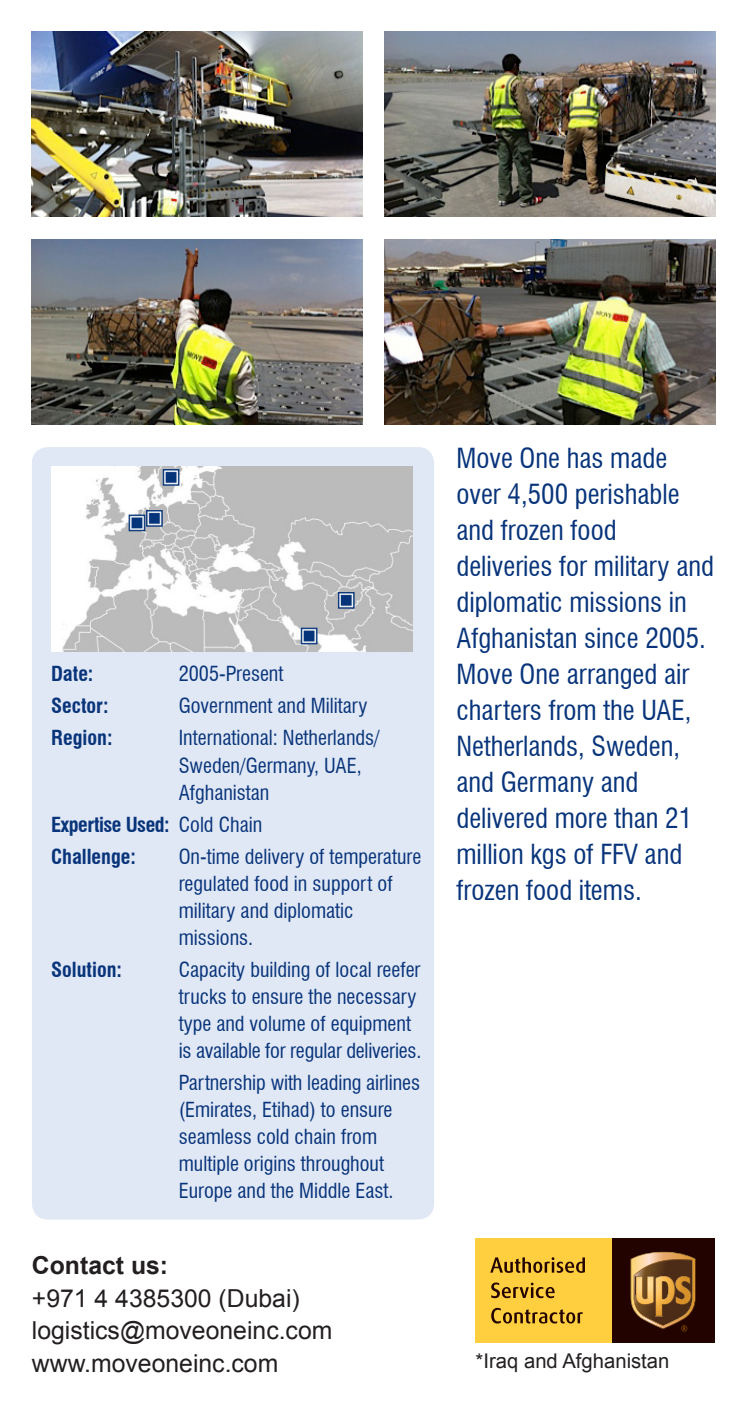
<style>
.page{position:relative;width:747px;height:1404px;background:#fff}
.page>*{position:absolute;margin:0;border:0;box-sizing:border-box;transform-origin:0 0}
.t1{font:condensed 27px/36px "Swiss 721 BT";color:#08347b}
.t2{font:24.75px "Arial";color:#231f20}
.t3{font:700 24.75px "Arial";color:#231f20}
.t4{font:condensed 20.25px/27px "Swiss 721 BT";color:#08347b}
.t5{font:700 condensed 20.25px "Swiss 721 BT";color:#08347b}
.t6{font:700 condensed 20.25px "Swiss 721 BT";letter-spacing:-.025em;color:#08347b}
.t7{font:20.25px "Arial";color:#231f20}
.s1{font-weight:400}
</style>
<div class="page">
<img style="left:32px;top:32px;width:330px;height:185px">
<img style="left:32px;top:239px;width:330px;height:185px">
<img style="left:385px;top:32px;width:329px;height:185px">
<img style="left:385px;top:239px;width:329px;height:185px">
<div style="left:475px;top:1237px;width:239px;height:105px;background:#ffcf3f"></div>
<div style="left:612px;top:1238px;width:102px;height:104px;background:#230300"></div>
<svg style="left:630px;top:1251px;width:65px;height:80px"></svg>
<svg style="left:490px;top:1257px;width:94px;height:15px"></svg>
<svg style="left:491px;top:1282px;width:63px;height:15px"></svg>
<svg style="left:491px;top:1307px;width:91px;height:16px"></svg>
<div style="left:32px;top:447px;width:402px;height:772px;background:#e1e8f5;border-radius:16px"></div>
<img style="left:51px;top:466px;width:361px;height:185px">
<p class="t5" style="left:51px;top:661px;width:44px">Date:</p>
<p class="t4" style="left:179px;top:660px;width:106px">2005-Present</p>
<p class="t5" style="left:51px;top:693px;width:59px">Sector:</p>
<p class="t4" style="left:179px;top:692px;width:190px">Government and Military</p>
<p class="t5" style="left:51px;top:726px;width:63px">Region:</p>
<p class="t4" style="left:179px;top:724px;width:202px">International: Netherlands/<br>Sweden/Germany, UAE,<br>Afghanistan</p>
<p class="t6" style="left:51px;top:812px;width:212px">Expertise Used: <span class="s1">Cold Chain</span></p>
<p class="t5" style="left:51px;top:844px;width:87px">Challenge:</p>
<p class="t4" style="left:179px;top:842px;width:244px">On-time delivery of temperature regulated food in support of military and diplomatic missions.</p>
<p class="t5" style="left:51px;top:957px;width:72px">Solution:</p>
<p class="t4" style="left:179px;top:955px;width:244px">Capacity building of local reefer trucks to ensure the necessary type and volume of equipment is available for regular deliveries.</p>
<p class="t4" style="left:179px;top:1069px;width:242px">Partnership with leading airlines (Emirates, Etihad) to ensure seamless cold chain from multiple origins throughout<br>Europe and the Middle East.</p>
<p class="t3" style="left:32px;top:1248px;width:138px">Contact us:</p>
<p class="t2" style="left:32px;top:1281px;width:269px">+971 4 4385300 (Dubai)</p>
<p class="t2" style="left:32px;top:1314px;width:302px">logistics@moveoneinc.com</p>
<p class="t2" style="left:32px;top:1346px;width:248px">www.moveoneinc.com</p>
<p class="t1" style="left:456px;top:440px;width:259px">Move One has made over 4,500 perishable and frozen food deliveries for military and diplomatic missions in<br>Afghanistan since 2005.<br>Move One arranged air charters from the UAE,<br>Netherlands, Sweden, and Germany and delivered more than 21 million kgs of FFV and frozen food items.</p>
<p class="t7" style="left:475px;top:1347px;width:195px">*Iraq and Afghanistan</p>
</div>
